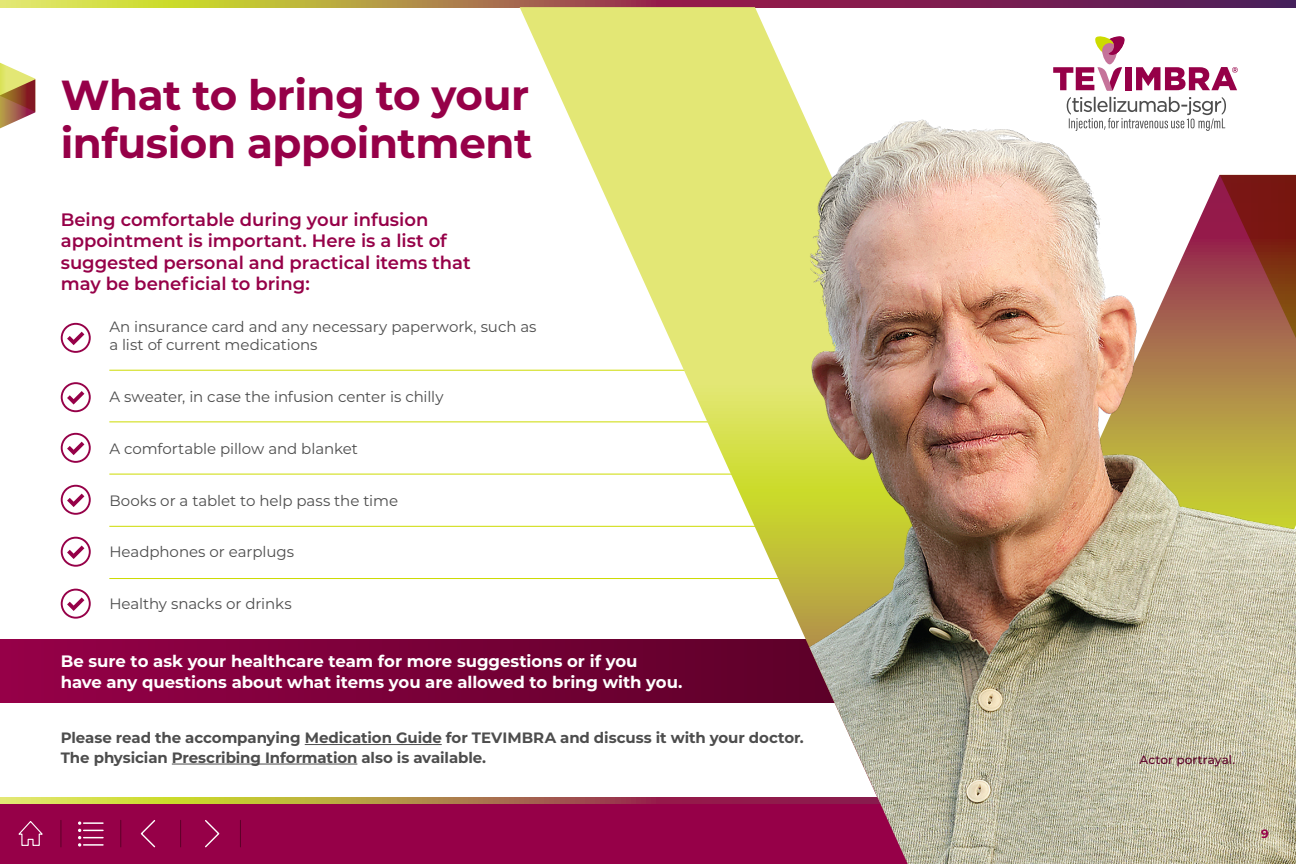
<style>
.page{position:relative;width:1296px;height:864px;background:#fff}
.page>*{position:absolute;margin:0;border:0;box-sizing:border-box;transform-origin:0 0}
.t1{font:700 42px/48px "Montserrat";letter-spacing:-.01em;color:#960048}
.t2{font:600 18px/21.6px "Montserrat";color:#960048}
.t3{font:700 16.5px/21px "Montserrat";letter-spacing:-.005em;color:#fff}
.t4{font:15px/18px "Montserrat";letter-spacing:-.005em;color:#4d4d4d}
.t5{font:700 15px/19.5px "Montserrat";letter-spacing:-.005em;color:#4d4d4d}
.t6{font:500 12px "Montserrat";letter-spacing:.01em;color:#5c0028}
.t7{font:700 12px "Montserrat";color:#960048}
</style>
<div class="page">
<svg style="left:0;top:0;width:516px;height:7px;background:#c3b944"></svg>
<svg style="left:0;top:797px;width:516px;height:7px;background:#c3b944"></svg>
<svg style="left:0;top:62px;width:35px;height:67px"></svg>
<div style="left:0;top:804px;width:1296px;height:60px;background:#960048"></div>
<svg style="left:18px;top:821px;width:25px;height:25px"></svg>
<svg style="left:61px;top:820px;width:1px;height:27px"></svg>
<svg style="left:180px;top:820px;width:1px;height:27px"></svg>
<svg style="left:121px;top:820px;width:1px;height:27px"></svg>
<svg style="left:240px;top:820px;width:1px;height:27px"></svg>
<svg style="left:78px;top:821px;width:25px;height:26px"></svg>
<svg style="left:140px;top:820px;width:16px;height:28px"></svg>
<svg style="left:205px;top:820px;width:15px;height:28px"></svg>
<hr style="left:305px;top:744px;width:137px;height:1px;background:#4d4d4d">
<hr style="left:172px;top:764px;width:185px;height:1px;background:#4d4d4d">
<svg style="left:0;top:639px;width:516px;height:64px;background:#84003e"></svg>
<hr style="left:109px;top:370px;width:744px;height:1px;background:#cddb00">
<hr style="left:109px;top:422px;width:744px;height:1px;background:#cddb00">
<hr style="left:109px;top:474px;width:744px;height:1px;background:#cddb00">
<hr style="left:109px;top:526px;width:744px;height:1px;background:#cddb00">
<hr style="left:109px;top:578px;width:744px;height:1px;background:#cddb00">
<svg style="left:61px;top:323px;width:30px;height:30px"></svg>
<svg style="left:61px;top:382px;width:30px;height:30px"></svg>
<svg style="left:61px;top:433px;width:30px;height:30px"></svg>
<svg style="left:61px;top:485px;width:30px;height:30px"></svg>
<svg style="left:61px;top:537px;width:30px;height:30px"></svg>
<svg style="left:61px;top:589px;width:30px;height:30px"></svg>
<img style="left:516px;top:0;width:780px;height:864px">
<h1 class="t1" style="left:61px;top:69px;width:473px">What to bring to your infusion appointment</h1>
<p class="t2" style="left:61px;top:208px;width:412px">Being comfortable during your infusion appointment is important. Here is a list of suggested personal and practical items that may be beneficial to bring:</p>
<p class="t4" style="left:109px;top:317px;width:429px">An insurance card and any necessary paperwork, such as a list of current medications</p>
<p class="t4" style="left:109px;top:387px;width:336px">A sweater, in case the infusion center is chilly</p>
<p class="t4" style="left:109px;top:439px;width:250px">A comfortable pillow and blanket</p>
<p class="t4" style="left:109px;top:491px;width:290px">Books or a tablet to help pass the time</p>
<p class="t4" style="left:109px;top:542px;width:186px">Headphones or earplugs</p>
<p class="t4" style="left:109px;top:594px;width:184px">Healthy snacks or drinks</p>
<p class="t3" style="left:61px;top:650px;width:623px">Be sure to ask your healthcare team for more suggestions or if you have any questions about what items you are allowed to bring with you.</p>
<p class="t5" style="left:61px;top:727px;width:745px">Please read the accompanying Medication Guide for TEVIMBRA and discuss it with your doctor.<br>The physician Prescribing Information also is available.</p>
<p class="t6" style="left:1140px;top:752px;width:97px">Actor portrayal.</p>
<p class="t7" style="left:1261px;top:825px;width:9px">9</p>
</div>
